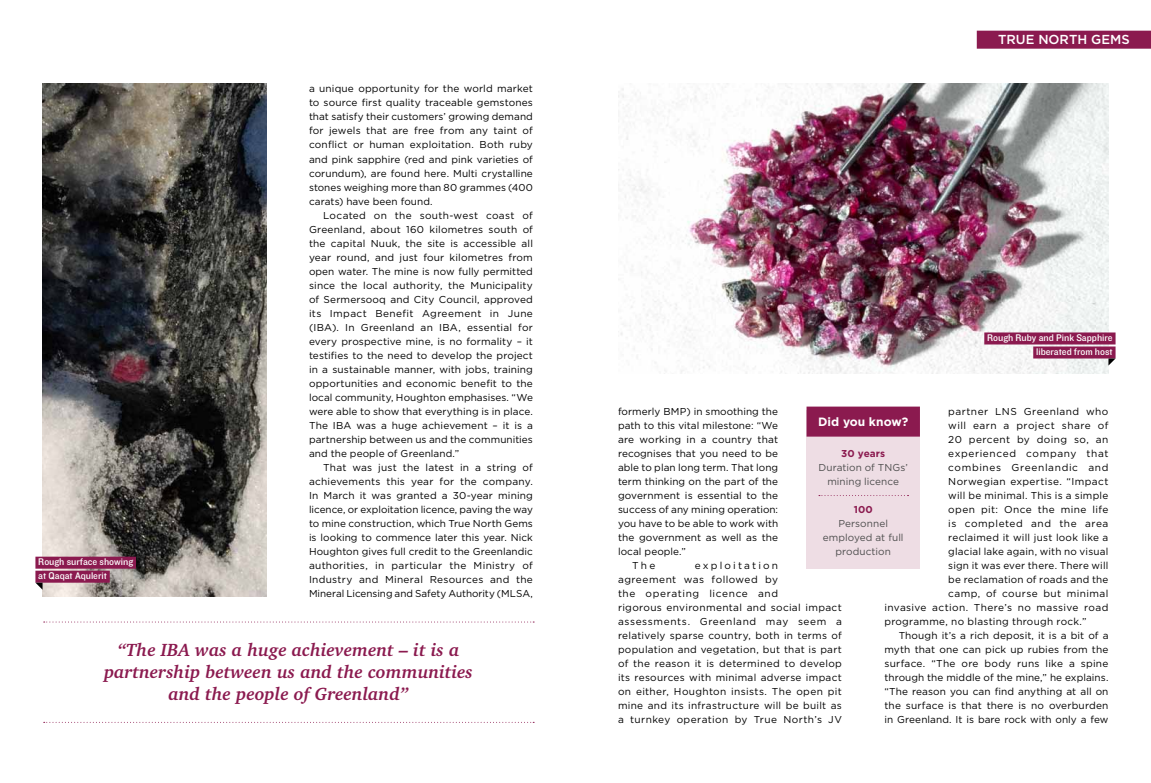
<style>
.page{position:relative;width:1151px;height:783px;background:#fff}
.page>*{position:absolute;margin:0;border:0;box-sizing:border-box;transform-origin:0 0}
.t1{font:italic 700 18px/22px "Charter IT Cby BT";color:#8b1a4f;text-align:center}
.t2{font:500 13px "Gotham";color:#fff}
.t3{font:700 12px "Gotham";color:#fff}
.t4{font:10px/14px "Gotham";letter-spacing:.01em;color:#000;text-align:justify}
.t5{font:10px/14px "Gotham";letter-spacing:.03em;color:#000}
.t6{font:10px/14px "Knockout HTF31 Junior Middlewt";color:#fff}
.t7{font:10px/14px "Gotham";letter-spacing:.005em;color:#4d4d4d;text-align:center}
.t8{font:700 10px "Gotham";letter-spacing:.01em;color:#8b1a4f}
</style>
<div class="page">
<img style="left:43px;top:84px;width:223px;height:512px">
<svg style="left:44px;top:621px;width:490px;height:1px"></svg>
<svg style="left:44px;top:721px;width:490px;height:1px"></svg>
<div style="left:35px;top:556px;width:101px;height:12px;background:#8b1a4f"></div>
<div style="left:35px;top:570px;width:75px;height:12px;background:#8b1a4f"></div>
<svg style="left:35px;top:582px;width:8px;height:7px"></svg>
<img style="left:618px;top:84px;width:490px;height:289px">
<div style="left:977px;top:31px;width:174px;height:18px;background:#8b1a4f"></div>
<div style="left:984px;top:332px;width:131px;height:12px;background:#8b1a4f"></div>
<div style="left:1033px;top:346px;width:82px;height:12px;background:#8b1a4f"></div>
<svg style="left:1108px;top:358px;width:7px;height:7px"></svg>
<div style="left:806px;top:410px;width:114px;height:158px;background:#eedde4"></div>
<div style="left:806px;top:406px;width:114px;height:30px;background:#8b1a4f"></div>
<svg style="left:819px;top:495px;width:89px;height:1px"></svg>
<p class="t6" style="left:38px;top:555px;width:96px">Rough surface showing at Qaqat Aqulerit</p>
<p class="t4" style="left:309px;top:82px;width:225px">a unique opportunity for the world market to source first quality traceable gemstones that satisfy their customers’ growing demand for jewels that are free from any taint of conflict or human exploitation. Both ruby and pink sapphire (red and pink varieties of corundum), are found here. Multi crystalline stones weighing more than 80 grammes (400 carats) have been found.</p>
<p class="t4" style="left:309px;top:208px;width:225px;text-indent:14px">Located on the south-west coast of Greenland, about 160 kilometres south of the capital N uuk, the site is accessible all year round, and just four kilometres from open water. The mine is now fully permitted since the local authority, the Municipality of Sermersooq and City Council, approved its I mpact Benefit Agreement in June (IBA</p>
<p class="t4" style="left:309px;top:320px;width:225px;text-indent:149px">, essential for every prospective mine, is no formality – it testifies to the need to develop the project in a sustainable manner, with jobs, training opportunities and economic benefit to the local community, Houghton emphasises. “We were able to show that everything is in place.<br>The IBA</p>
<p class="t4" style="left:332px;top:320px;width:114px">). I n Greenland an IBA</p>
<p class="t4" style="left:309px;top:418px;width:225px;text-indent:47px">was a huge achievement – it is a partnership between us and the communities and the people of Greenland.”</p>
<p class="t4" style="left:309px;top:460px;width:225px;text-indent:14px">That was just the latest in a string of achievements this year for the company.<br>I n March it was granted a 30-year mining licence, or exploitation licence, paving the way to mine construction, which True N orth Gems is looking to commence later this year. N ick Houghton gives full credit to the Greenlandic authorities, in particular the Ministry of I ndustry and Mineral Resources and the Mineral Licensing and Safety Authority (MLSA</p>
<p class="t4" style="left:530px;top:586px;width:4px">,</p>
<h1 class="t1" style="left:104px;top:638px;width:370px">“The IBA was a huge achievement – it is a partnership between us and the communities and the people of Greenland”</h1>
<h2 class="t2" style="left:998px;top:31px;width:133px">TRUE NORTH GEMS</h2>
<p class="t6" style="left:987px;top:331px;width:127px;text-align:right">Rough Ruby and Pink Sapphire liberated from host</p>
<p class="t4" style="left:618px;top:404px;width:162px">formerly B MP) in smoothing the</p>
<p class="t4" style="left:618px;top:418px;width:162px">path to this vital milestone: “We</p>
<p class="t4" style="left:618px;top:432px;width:162px">are working in a country that</p>
<p class="t4" style="left:618px;top:446px;width:162px">recognises that you need to be</p>
<p class="t4" style="left:618px;top:460px;width:162px">able to plan long term. That long</p>
<p class="t4" style="left:618px;top:474px;width:162px">term thinking on the part of the</p>
<p class="t4" style="left:618px;top:488px;width:162px">government is essential to the</p>
<p class="t4" style="left:618px;top:502px;width:162px">success of any mining operation:</p>
<p class="t4" style="left:618px;top:516px;width:162px">you have to be able to work with</p>
<p class="t4" style="left:618px;top:530px;width:162px">the government as well as the</p>
<p class="t4" style="left:618px;top:544px;width:70px">local people.”</p>
<p class="t4" style="left:632px;top:558px;width:25px">The</p>
<p class="t4" style="left:948px;top:404px;width:55px">partner LNS</p>
<p class="t4" style="left:1024px;top:404px;width:86px">Greenland who</p>
<p class="t4" style="left:948px;top:418px;width:162px">will earn a project share of</p>
<p class="t4" style="left:948px;top:432px;width:162px">20 percent by doing so, an</p>
<p class="t4" style="left:948px;top:446px;width:162px">experienced company that</p>
<p class="t4" style="left:948px;top:460px;width:162px">combines Greenlandic and</p>
<p class="t5" style="left:948px;top:474px;width:162px">N orwegian expertise. “I mpact</p>
<p class="t4" style="left:948px;top:488px;width:162px">will be minimal. This is a simple</p>
<p class="t4" style="left:948px;top:502px;width:162px">open pit: Once the mine life</p>
<p class="t4" style="left:948px;top:516px;width:162px">is completed and the area</p>
<p class="t4" style="left:948px;top:530px;width:162px">reclaimed it will just look like a</p>
<p class="t4" style="left:948px;top:544px;width:162px">glacial lake again, with no visual</p>
<p class="t4" style="left:948px;top:558px;width:162px">sign it was ever there. There will</p>
<p class="t4" style="left:948px;top:572px;width:162px">be reclamation of roads and the</p>
<p class="t4" style="left:948px;top:586px;width:162px">camp, of course but minimal</p>
<p class="t4" style="left:884px;top:600px;width:225px">invasive action. There’s no massive road</p>
<p class="t5" style="left:884px;top:614px;width:203px">programme, no blasting through rock.”</p>
<p class="t4" style="left:899px;top:628px;width:211px">Though it’s a rich deposit, it is a bit of a</p>
<p class="t4" style="left:884px;top:642px;width:225px">myth that one can pick up rubies from the</p>
<p class="t4" style="left:884px;top:656px;width:225px">surface. “The ore body runs like a spine</p>
<p class="t4" style="left:884px;top:670px;width:225px">through the middle of the mine,” he explains.</p>
<p class="t4" style="left:884px;top:684px;width:225px">“The reason you can find anything at all on</p>
<p class="t4" style="left:884px;top:698px;width:225px">the surface is that there is no overburden</p>
<p class="t4" style="left:884px;top:712px;width:225px">in Greenland. It is bare rock with only a few</p>
<p class="t3" style="left:818px;top:413px;width:92px">Did you know?</p>
<p class="t8" style="left:841px;top:446px;width:45px">30 years</p>
<p class="t7" style="left:818px;top:460px;width:91px">Duration of TN Gs’ mining licence</p>
<p class="t8" style="left:854px;top:502px;width:21px">100</p>
<p class="t7" style="left:823px;top:516px;width:82px">Personnel employed at full production</p>
<p class="t5" style="left:618px;top:558px;width:225px;text-indent:77px">exploitation<br>agreement was followed by<br>the operating licence and<br>rigorous environmental and social impact assessments. Greenland may seem a relatively sparse country, both in terms of population and vegetation, but that is part of the reason it is determined to develop its resources with minimal adverse impact on either, Houghton insists. The open pit mine and its infrastructure will be built as a turnkey operation by True N orth’s JV</p>
</div>
